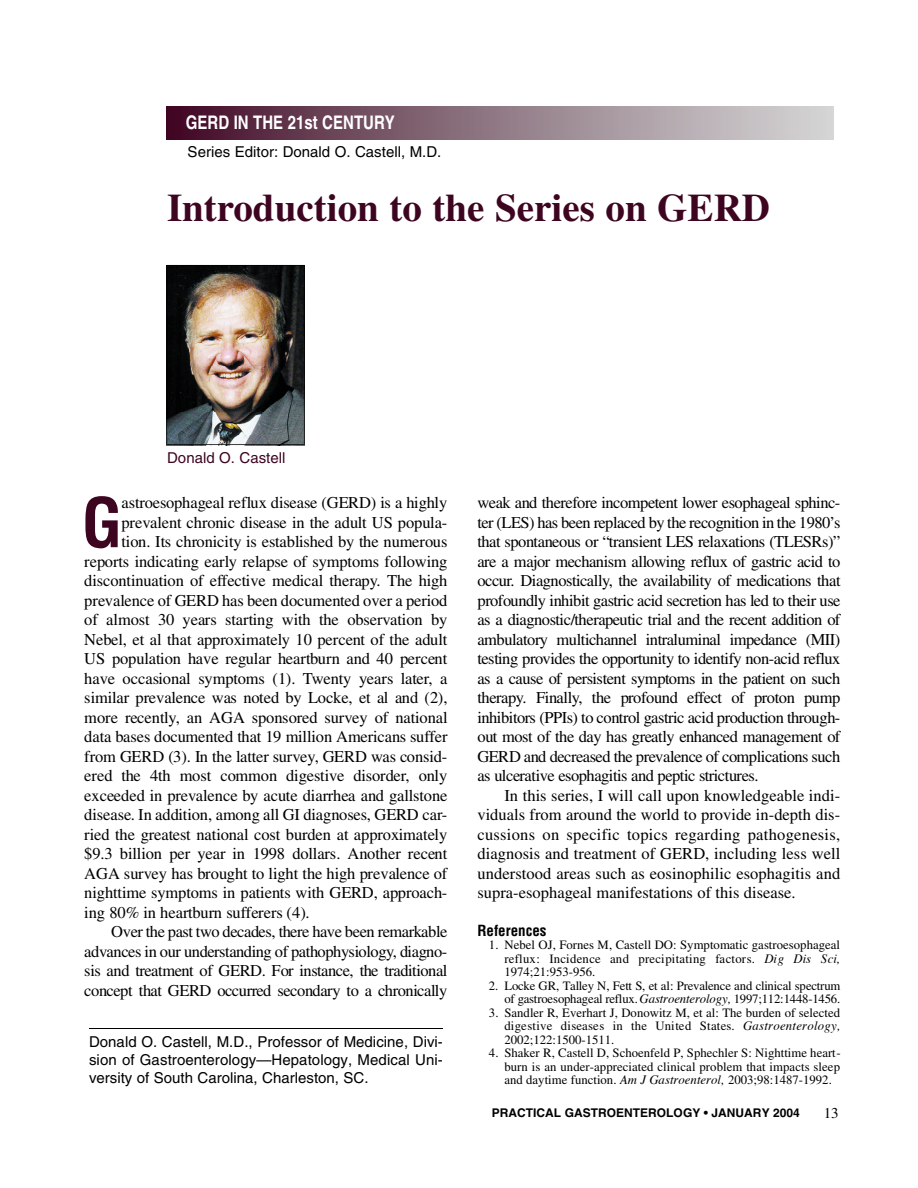
<style>
.page{position:relative;width:918px;height:1188px;background:#fff}
.page>*{position:absolute;margin:0;border:0;box-sizing:border-box;transform-origin:0 0}
.t1{font:700 condensed 66.45px "Helvetica";color:#3e0521}
.t2{font:700 39px "Times";color:#3e0521}
.t3{font:700 18.75px "Helvetica";color:#fff;scale:.8 1}
.t4{font:16.5px/19.5px "Times";letter-spacing:-.015em;color:#000;text-align:justify}
.t5{font:15px/18px "Helvetica";color:#000;text-align:justify}
.t6{font:15px "Helvetica";color:#3e0521}
.t7{font:700 condensed 15px "Helvetica";color:#000}
.t8{font:15px "Times";color:#000}
.t9{font:12.75px/13.5px "Times";color:#000;text-align:justify}
.t10{font:12.75px "Times";letter-spacing:-.02em;color:#000}
.t11{font:700 12px "Helvetica";color:#000}
.s1{font-style:italic}
</style>
<div class="page">
<img style="left:166px;top:106px;width:668px;height:34px">
<hr style="left:89px;top:1028px;width:354px;height:1px;background:#000">
<img style="left:166px;top:265px;width:139px;height:180px">
<p class="t3" style="left:186px;top:115px;width:263px">GERD IN THE 21st CENTURY</p>
<p class="t5" style="left:188px;top:144px;width:255px">Series Editor: Donald O. Castell, M.D.</p>
<h2 class="t2" style="left:167px;top:195px;width:604px">Introduction to the Series on GERD</h2>
<p class="t6" style="left:167px;top:453px;width:120px">Donald O. Castell</p>
<h1 class="t1" style="left:82px;top:497px;width:42px">G</h1>
<p class="t4" style="left:121px;top:495px;width:328px">astroesophageal reflux disease (GERD) is a highly</p>
<p class="t4" style="left:121px;top:514px;width:327px">prevalent chronic disease in the adult US popula-</p>
<p class="t4" style="left:121px;top:534px;width:328px">tion. Its chronicity is established by the numerous</p>
<p class="t4" style="left:84px;top:553px;width:365px">reports indicating early relapse of symptoms following</p>
<p class="t4" style="left:84px;top:572px;width:365px">discontinuation of effective medical therapy. The high</p>
<p class="t4" style="left:84px;top:592px;width:365px">prevalence of GERD has been documented over a period</p>
<p class="t4" style="left:84px;top:612px;width:365px">of almost 30 years starting with the observation by</p>
<p class="t4" style="left:84px;top:631px;width:365px">Nebel, et al that approximately 10 percent of the adult</p>
<p class="t4" style="left:84px;top:651px;width:365px">US population have regular heartburn and 40 percent</p>
<p class="t4" style="left:84px;top:670px;width:365px">have occasional symptoms (1). Twenty years later, a</p>
<p class="t4" style="left:84px;top:689px;width:365px">similar prevalence was noted by Locke, et al and (2),</p>
<p class="t4" style="left:84px;top:709px;width:365px">more recently, an AGA sponsored survey of national</p>
<p class="t4" style="left:84px;top:728px;width:365px">data bases documented that 19 million Americans suffe r</p>
<p class="t4" style="left:84px;top:748px;width:364px">from GERD (3). In the latter survey, GERD was consid-</p>
<p class="t4" style="left:84px;top:768px;width:365px">ered the 4th most common digestive disorder, only</p>
<p class="t4" style="left:84px;top:787px;width:365px">exceeded in prevalence by acute diarrhea and gallstone</p>
<p class="t4" style="left:84px;top:806px;width:364px">disease. In addition, among all GI diagnoses, GERD car-</p>
<p class="t4" style="left:84px;top:826px;width:365px">ried the greatest national cost burden at approximately</p>
<p class="t4" style="left:84px;top:845px;width:365px">$9.3 billion per year in 1998 dollars. Another recent</p>
<p class="t4" style="left:84px;top:865px;width:364px">AGA survey has brought to light the high prevalence of</p>
<p class="t4" style="left:84px;top:885px;width:364px">nighttime symptoms in patients with GERD, approach-</p>
<p class="t4" style="left:84px;top:904px;width:227px">ing 80% in heartburn sufferers (4).</p>
<p class="t4" style="left:111px;top:923px;width:338px">Over the past two decades, there have been remarkable</p>
<p class="t4" style="left:84px;top:943px;width:364px">advances in our understanding of pathophysiology, diagno-</p>
<p class="t4" style="left:84px;top:962px;width:365px">sis and treatment of GERD. For instance, the traditional</p>
<p class="t4" style="left:84px;top:982px;width:365px">concept that GERD occurred secondary to a chronically</p>
<p class="t5" style="left:89px;top:1034px;width:355px">Donald O. Castell, M.D., Professor of Medicine, Divi&shy;sion of Gastroenterology—Hepatology, Medical Uni&shy;versity of South Carolina, Charleston, SC.</p>
<p class="t4" style="left:477px;top:495px;width:365px">weak and therefore incompetent lower esophageal sphinc&shy;ter (LES) has been replaced by the recognition in the 1980’s that spontaneous or “transient LES relaxations (TLESRs)” are a major mechanism allowing reflux of gastric acid to o c c u r. Diagnostically, the availability of medications that profoundly inhibit gastric acid secretion has led to their use as a diagnostic/therapeutic trial and the recent addition of ambulatory multichannel intraluminal impedance (MII) testing provides the opportunity to identify non-acid reflux as a cause of persistent symptoms in the patient on such th e ra p y. Finally, the profound effect of proton pump inhibitors (PPIs) to control gastric acid production through&shy;out most of the day has greatly enhanced management of GERD and decreased the prevalence of complications such as ulcerative esophagitis and peptic strictures.</p>
<p class="t4" style="left:477px;top:787px;width:364px;text-indent:27px">In this series, I will call upon knowledgeable indi&shy;viduals from around the world to provide in-depth dis&shy;cussions on specific topics regarding pathogenesis, diagnosis and treatment of GERD, including less well understood areas such as eosinophilic esophagitis and supra-esophageal manifestations of this disease.</p>
<p class="t7" style="left:477px;top:924px;width:71px">References</p>
<p class="t9" style="left:489px;top:939px;width:353px">1. Nebel OJ, Fornes M, Castell DO: Symptomatic gastroesophageal</p>
<p class="t9" style="left:504px;top:953px;width:337px">reflux: Incidence and precipitating factors. <span class="s1">Dig Dis Sci,</span></p>
<p class="t9" style="left:504px;top:966px;width:92px">1974;21:953-956.</p>
<p class="t10" style="left:489px;top:981px;width:353px">2 . Locke GR, Talley N, Fett S, et al: Prevalence and clinical spectrum</p>
<p class="t10" style="left:504px;top:994px;width:337px">of gastroesophageal reflux.<span class="s1">G a s tr o e n te r o lo g y ,</span> 1 9 9 7 ;1 1 2 :1 4 4 8 -1 4 5 6 .</p>
<p class="t9" style="left:504px;top:1007px;width:337px;text-indent:-15px">3. Sandler R, Everhart J, Donowitz M, et al: The burden of selected digestive diseases in the United States. <span class="s1">G a s tr o e n te r o lo g y , </span>2002;122:1500-1511.</p>
<p class="t9" style="left:504px;top:1047px;width:338px;text-indent:-15px">4. Shaker R, Castell D, Schoenfeld P, Sphechler S: Nighttime heart&shy;burn is an under-appreciated clinical problem that impacts sleep and daytime function. <span class="s1">Am J Gastroenterol,</span> 2003;98:1487-1992.</p>
<p class="t11" style="left:492px;top:1108px;width:310px">PRACTICAL GASTROENTEROLOGY • JANUARY 2004</p>
<p class="t8" style="left:824px;top:1108px;width:16px">13</p>
</div>
